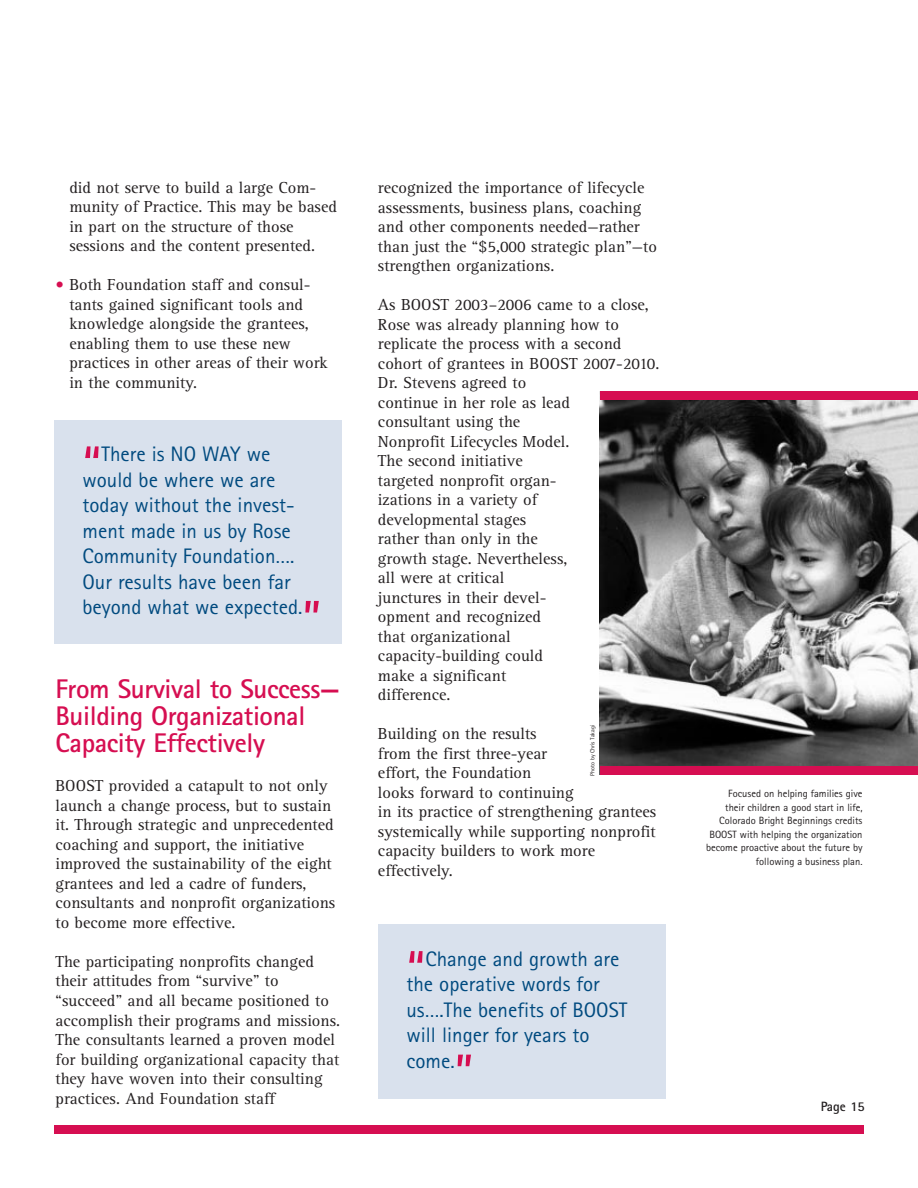
<style>
.page{position:relative;width:918px;height:1188px;background:#fff}
.page>*{position:absolute;margin:0;border:0;box-sizing:border-box;transform-origin:0 0}
.t1{font:54px "Rotis Rose Sans";color:#d60e51}
.t2{font:700 27px/27px "Rotis Rose Sans";letter-spacing:-.015em;color:#d60e51}
.t3{font:21px/25.5px "Rotis Rose Sans";color:#004a7f}
.t4{font:16.5px/19.5px "Rotis Rose Serif";color:#231f20}
.t5{font:700 13.5px "Rotis Rose Sans";color:#231f20}
.t6{font:10.5px/13.5px "Rotis Rose Sans";color:#231f20;text-align:right}
.t7{font:6px "Rotis Rose Sans";color:#231f20}
.s1{color:#d60e51}
</style>
<div class="page">
<div style="left:54px;top:1125px;width:810px;height:9px;background:#d60e51"></div>
<img style="left:600px;top:400px;width:318px;height:366px">
<div style="left:600px;top:392px;width:318px;height:8px;background:#d60e51"></div>
<div style="left:600px;top:766px;width:318px;height:9px;background:#d60e51"></div>
<div style="left:378px;top:924px;width:288px;height:174px;background:#d9e1ed"></div>
<div style="left:54px;top:420px;width:288px;height:224px;background:#d9e1ed"></div>
<p class="t4" style="left:69px;top:179px;width:269px">did not serve to build a large Com&shy;munity of Practice. This may be based in part on the structure of those sessions and the content presented.</p>
<p class="t4" style="left:69px;top:277px;width:260px;text-indent:-14px"><span class="s1">•</span> Both Foundation staff and consul&shy;tants gained significant tools and knowledge alongside the grantees, enabling them to use these new practices in other areas of their work in the community.</p>
<h1 class="t1" style="left:82px;top:446px;width:21px">“</h1>
<p class="t3" style="left:82px;top:443px;width:222px;text-indent:19px">There is NO WAY we would be where we are today without the invest&shy;ment made in us by Rose<br>Community Foundation….<br>Our results have been far beyond what we expected.</p>
<h1 class="t1" style="left:302px;top:601px;width:21px">”</h1>
<h2 class="t2" style="left:56px;top:679px;width:286px">From Survival to Success—<br>Building Organizational<br>Capacity Effectively</h2>
<p class="t4" style="left:56px;top:778px;width:281px">BOOST provided a catapult to not only launch a change process, but to sustain it. Through strategic and unprecedented coaching and support, the initiative improved the sustainability of the eight grantees and led a cadre of funders, consultants and nonprofit organizations to become more effective.</p>
<p class="t4" style="left:56px;top:953px;width:286px">The participating nonprofits changed their attitudes from “survive” to “succeed” and all became positioned to accomplish their programs and missions.<br>The consultants learned a proven model for building organizational capacity that they have woven into their consulting practices. And Foundation staff</p>
<p class="t4" style="left:378px;top:179px;width:280px">recognized the importance of lifecycle assessments, business plans, coaching and other components needed—rather than just the “$5,000 strategic plan”—to strengthen organizations.</p>
<p class="t4" style="left:378px;top:296px;width:283px">As BOOST 2003–2006 came to a close,<br>Rose was already planning how to replicate the process with a second cohort of grantees in BOOST 2007-2010.<br>Dr. Stevens agreed to<br>continue in her role as lead<br>consultant using the<br>Nonprofit Lifecycles Model.<br>The second initiative<br>targeted nonprofit organ-<br>izations in a variety of<br>developmental stages<br>rather than only in the<br>growth stage. Nevertheless,<br>all were at critical<br>junctures in their devel-<br>opment and recognized<br>that organizational<br>capacity-building could<br>make a significant<br>difference.</p>
<p class="t4" style="left:378px;top:725px;width:280px">Building on the results<br>from the first three-year<br>effort, the Foundation<br>looks forward to continuing<br>in its practice of strengthening grantees systemically while supporting nonprofit capacity builders to work more effectively.</p>
<p class="t7" style="left:591px;top:776px;width:52px;rotate:-90deg">Photo by Chris Takagi</p>
<h1 class="t1" style="left:406px;top:951px;width:21px">“</h1>
<p class="t3" style="left:406px;top:948px;width:222px;text-indent:19px">Change and growth are the operative words for us….The benefits of BOOST will linger for years to come.</p>
<h1 class="t1" style="left:455px;top:1055px;width:21px">”</h1>
<p class="t6" style="left:706px;top:788px;width:158px">Focused on helping families give<br>their children a good start in life, Colorado Bright Beginnings credits BOOST with helping the organization become proactive about the future by following a business plan.</p>
<p class="t5" style="left:821px;top:1101px;width:46px">Page 15</p>
</div>
